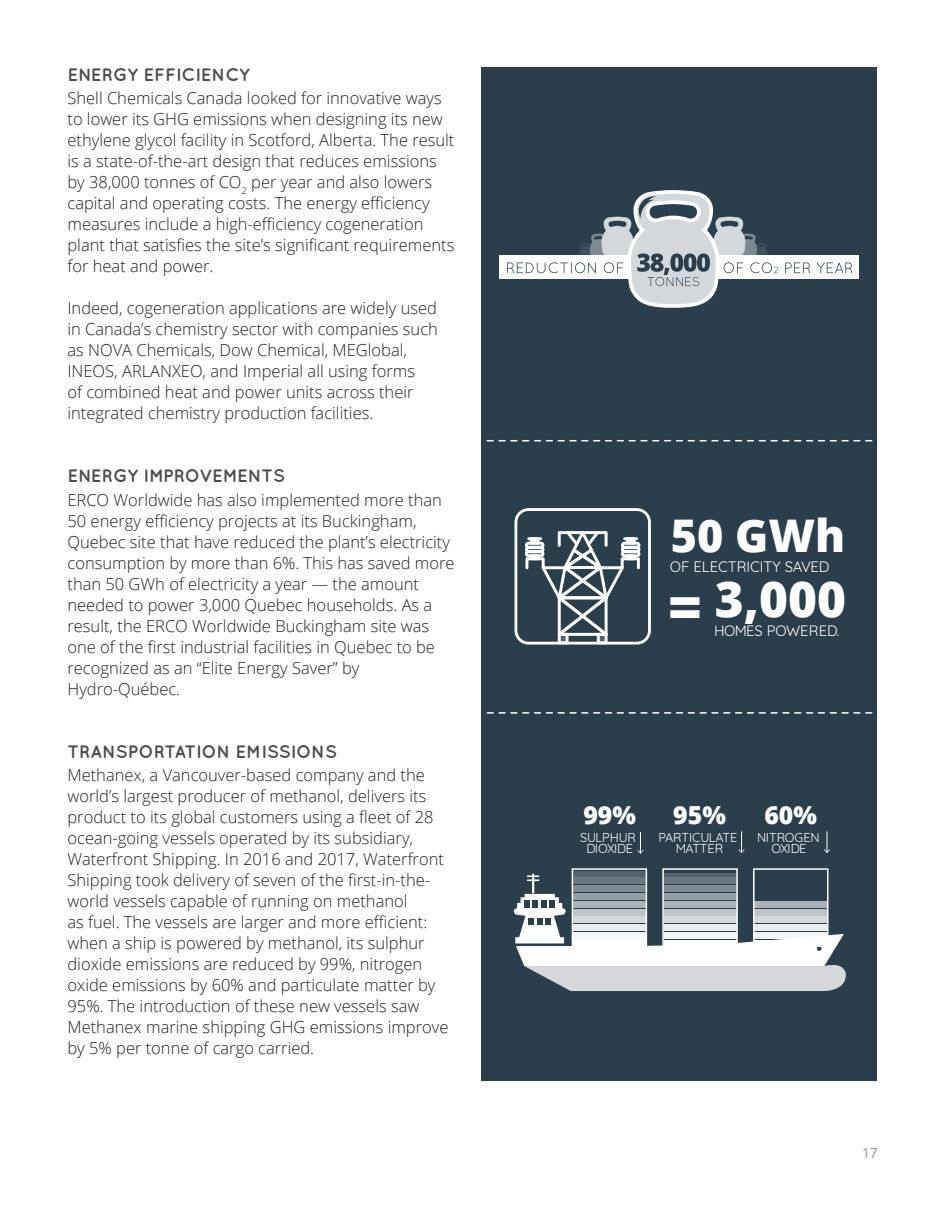
<style>
.page{position:relative;width:945px;height:1215px;background:#fff}
.page>*{position:absolute;margin:0;border:0;box-sizing:border-box;transform-origin:0 0}
.t1{font:800 58.8px "Open Sans";color:#fff}
.t2{font:800 49.5px "Open Sans";color:#fff}
.t3{font:800 45px "Open Sans";color:#fff}
.t4{font:800 24.75px "Open Sans";color:#fff}
.t5{font:700 18px "Quicksand";color:#4b4c4d}
.t6{font:300 16.5px/21px "Open Sans";color:#231f20}
.t7{font:14.7px "Quicksand";color:#fff}
.t8{font:300 13.5px "Open Sans";color:#57585a}
.t9{font:12.6px/11.6px "Quicksand";color:#fff;text-align:center}
</style>
<div class="page">
<div style="left:482px;top:68px;width:396px;height:1013px;background:#2b3e4c"></div>
<div style="left:499px;top:256px;width:360px;height:23px;background:#fff"></div>
<svg style="left:785px;top:263px;width:25px;height:10px"></svg>
<svg style="left:817px;top:263px;width:35px;height:10px"></svg>
<svg style="left:507px;top:190px;width:271px;height:118px"></svg>
<svg style="left:514px;top:508px;width:137px;height:137px"></svg>
<svg style="left:738px;top:832px;width:7px;height:21px"></svg>
<svg style="left:824px;top:832px;width:6px;height:21px"></svg>
<svg style="left:514px;top:868px;width:332px;height:123px"></svg>
<div style="left:573px;top:878px;width:73px;height:6px;background:#6a7781"></div>
<div style="left:573px;top:872px;width:73px;height:5px;background:#54636f"></div>
<div style="left:573px;top:885px;width:73px;height:7px;background:#7e8a92"></div>
<div style="left:573px;top:893px;width:73px;height:7px;background:#949ea5"></div>
<div style="left:573px;top:901px;width:73px;height:7px;background:#aab1b7"></div>
<div style="left:573px;top:909px;width:73px;height:7px;background:#bec4c8"></div>
<div style="left:573px;top:916px;width:73px;height:7px;background:#d4d8db"></div>
<div style="left:573px;top:924px;width:73px;height:7px;background:#e9ebec"></div>
<div style="left:573px;top:932px;width:73px;height:7px;background:#f4f5f5"></div>
<div style="left:573px;top:940px;width:73px;height:9px;background:#fff"></div>
<div style="left:664px;top:878px;width:72px;height:6px;background:#6a7781"></div>
<hr style="left:664px;top:873px;width:72px;height:4px;background:#54636f">
<div style="left:664px;top:885px;width:72px;height:7px;background:#7e8a92"></div>
<div style="left:664px;top:893px;width:72px;height:7px;background:#949ea5"></div>
<div style="left:664px;top:901px;width:72px;height:7px;background:#aab1b7"></div>
<div style="left:664px;top:909px;width:72px;height:7px;background:#bec4c8"></div>
<div style="left:664px;top:916px;width:72px;height:7px;background:#d4d8db"></div>
<div style="left:664px;top:924px;width:72px;height:7px;background:#e9ebec"></div>
<div style="left:664px;top:932px;width:72px;height:7px;background:#f4f5f5"></div>
<div style="left:664px;top:940px;width:72px;height:7px;background:#fff"></div>
<div style="left:755px;top:901px;width:72px;height:7px;background:#aab1b7"></div>
<div style="left:755px;top:909px;width:72px;height:7px;background:#bec4c8"></div>
<div style="left:755px;top:916px;width:72px;height:7px;background:#d4d8db"></div>
<div style="left:755px;top:924px;width:72px;height:7px;background:#e9ebec"></div>
<div style="left:755px;top:932px;width:72px;height:7px;background:#f4f5f5"></div>
<div style="left:755px;top:940px;width:72px;height:7px;background:#fff"></div>
<svg style="left:637px;top:832px;width:7px;height:22px"></svg>
<svg style="left:487px;top:440px;width:385px;height:1px"></svg>
<svg style="left:487px;top:712px;width:385px;height:2px"></svg>
<h3 class="t5" style="left:68px;top:64px;width:184px">ENERGY EFFICIENCY</h3>
<p class="t6" style="left:68px;top:88px;width:389px">Shell Chemicals Canada looked for innovative ways to lower its GHG emissions when designing its new ethylene glycol facility in Scotford, Alberta. The result is a state-of-the-art design that reduces emissions by 38,000 tonnes of CO<sub>2</sub> per year and also lowers capital and operating costs. The energy efficiency measures include a high-efficiency cogeneration plant that satisfies the site’s significant requirements for heat and power.</p>
<p class="t6" style="left:68px;top:298px;width:372px">Indeed, cogeneration applications are widely used in Canada’s chemistry sector with companies such as NOVA Chemicals, Dow Chemical, MEGlobal, INEOS, ARLANXEO, and Imperial all using forms<br>of combined heat and power units across their integrated chemistry production facilities.</p>
<h3 class="t5" style="left:68px;top:465px;width:219px">ENERGY IMPROVEMENTS</h3>
<p class="t6" style="left:68px;top:489px;width:389px">ERCO Worldwide has also implemented more than 50 energy efficiency projects at its Buckingham, Quebec site that have reduced the plant’s electricity consumption by more than 6%. This has saved more than 50 GWh of electricity a year — the amount needed to power 3,000 Quebec households. As a result, the ERCO Worldwide Buckingham site was one of the first industrial facilities in Quebec to be recognized as an “Elite Energy Saver” by Hydro-Québec.</p>
<h3 class="t5" style="left:68px;top:741px;width:271px">TRANSPORTATION EMISSIONS</h3>
<p class="t6" style="left:68px;top:764px;width:383px">Methanex, a Vancouver-based company and the world’s largest producer of methanol, delivers its product to its global customers using a fleet of 28 ocean-going vessels operated by its subsidiary, Waterfront Shipping. In 2016 and 2017, Waterfront Shipping took delivery of seven of the first-in-the&shy;world vessels capable of running on methanol<br>as fuel. The vessels are larger and more efficient: when a ship is powered by methanol, its sulphur dioxide emissions are reduced by 99%, nitrogen oxide emissions by 60% and particulate matter by 95%. The introduction of these new vessels saw Methanex marine shipping GHG emissions improve by 5% per tonne of cargo carried.</p>
<p class="t3" style="left:671px;top:502px;width:176px">50 GWh</p>
<p class="t7" style="left:670px;top:555px;width:161px">OF ELECTRICITY SAVED</p>
<p class="t2" style="left:715px;top:561px;width:133px">3,000</p>
<p class="t1" style="left:668px;top:562px;width:35px">=</p>
<p class="t7" style="left:714px;top:620px;width:127px">HOMES POWERED.</p>
<p class="t4" style="left:583px;top:796px;width:54px">99%</p>
<p class="t9" style="left:580px;top:830px;width:57px">SULPHUR<br>DIOXIDE</p>
<p class="t4" style="left:673px;top:796px;width:54px">95%</p>
<p class="t9" style="left:659px;top:830px;width:80px">PARTICULATE<br>MATTER</p>
<p class="t4" style="left:764px;top:796px;width:54px">60%</p>
<p class="t9" style="left:757px;top:830px;width:64px">NITROGEN<br>OXIDE</p>
<p class="t8" style="left:862px;top:1144px;width:17px">17</p>
</div>
